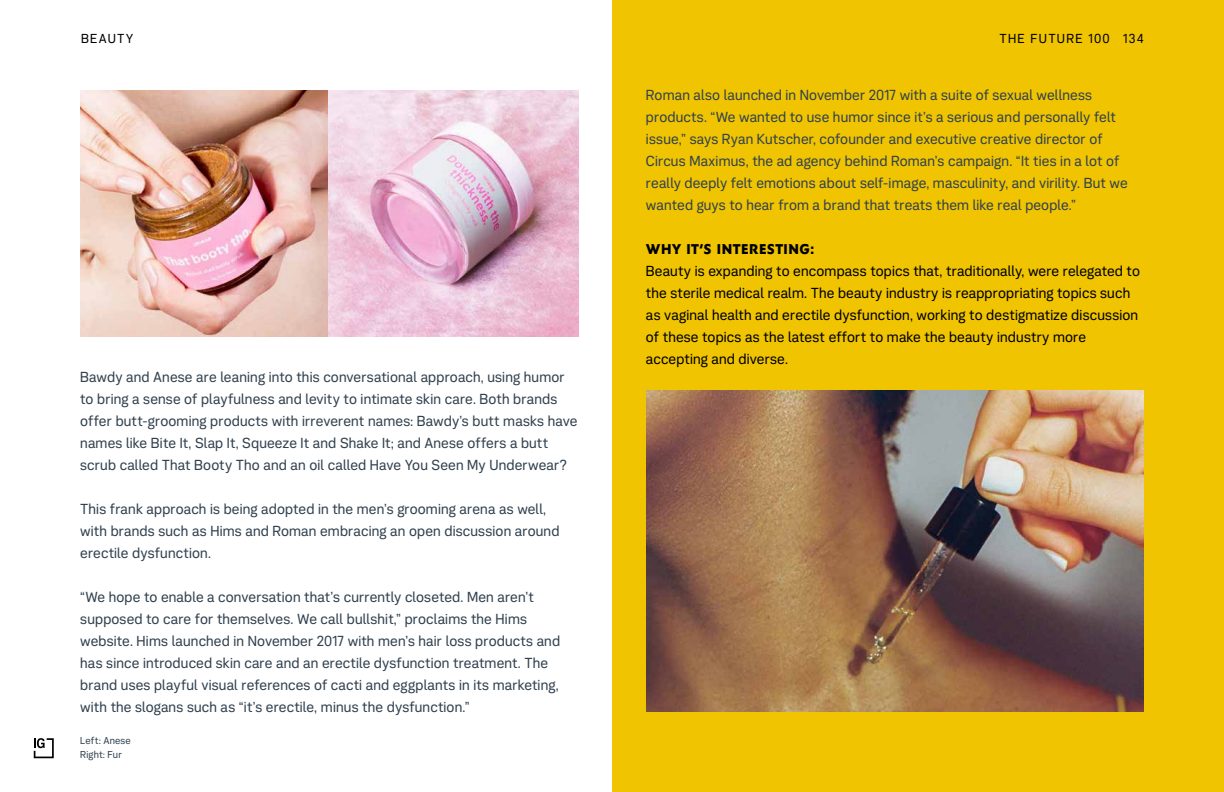
<style>
.page{position:relative;width:1224px;height:792px;background:#fff}
.page>*{position:absolute;margin:0;border:0;box-sizing:border-box;transform-origin:0 0}
.t1{font:14.5px/22px "Thompson Modern";letter-spacing:.01em;color:#31414f}
.t2{font:14.5px/22px "Thompson Modern";letter-spacing:.01em;color:#000}
.t3{font:800 14.5px "Ysans Std";color:#000}
.t4{font:13px "Thompson Modern";letter-spacing:.1em;color:#000}
.t5{font:10px/14px "Thompson Modern";letter-spacing:.02em;color:#31414f}
</style>
<div class="page">
<div style="left:612px;top:0;width:612px;height:792px;background:#f0c400"></div>
<svg style="left:34px;top:738px;width:20px;height:20px"></svg>
<img style="left:80px;top:90px;width:498px;height:246px">
<img style="left:646px;top:390px;width:498px;height:322px">
<p class="t4" style="left:81px;top:31px;width:54px">BEAUTY</p>
<p class="t4" style="left:999px;top:31px;width:146px">THE FUTURE 100 134</p>
<p class="t1" style="left:80px;top:366px;width:499px">Bawdy and Anese are leaning into this conversational approach, using humor to bring a sense of playfulness and levity to intimate skin care. Both brands offer butt-grooming products with irreverent names: Bawdy’s butt masks have names like Bite It, Slap It, Squeeze It and Shake It; and Anese offers a butt scrub called That Booty Tho and an oil called Have You Seen My Underwear?</p>
<p class="t1" style="left:80px;top:498px;width:481px">This frank approach is being adopted in the men’s grooming arena as well, with brands such as Hims and Roman embracing an open discussion around erectile dysfunction.</p>
<p class="t1" style="left:80px;top:586px;width:481px">“We hope to enable a conversation that’s currently closeted. Men aren’t supposed to care for themselves. We call bullshit,” proclaims the Hims website. Hims launched in November 2017 with men’s hair loss products and has since introduced skin care and an erectile dysfunction treatment. The brand uses playful visual references of cacti and eggplants in its marketing, with the slogans such as “it’s erectile, minus the dysfunction.”</p>
<p class="t5" style="left:80px;top:734px;width:52px">Left: Anese<br>Right: Fur</p>
<p class="t1" style="left:646px;top:84px;width:483px">Roman also launched in November 2017 with a suite of sexual wellness products. “We wanted to use humor since it’s a serious and personally felt issue,” says Ryan Kutscher, cofounder and executive creative director of Circus Maximus, the ad agency behind Roman’s campaign. “It ties in a lot of really deeply felt emotions about self-image, masculinity, and virility. But we wanted guys to hear from a brand that treats them like real people.”</p>
<p class="t3" style="left:646px;top:242px;width:170px">WHY IT’S INTERESTING:</p>
<p class="t2" style="left:646px;top:260px;width:495px">Beauty is expanding to encompass topics that, traditionally, were relegated to the sterile medical realm. The beauty industry is reappropriating topics such as vaginal health and erectile dysfunction, working to destigmatize discussion of these topics as the latest effort to make the beauty industry more accepting and diverse.</p>
</div>
